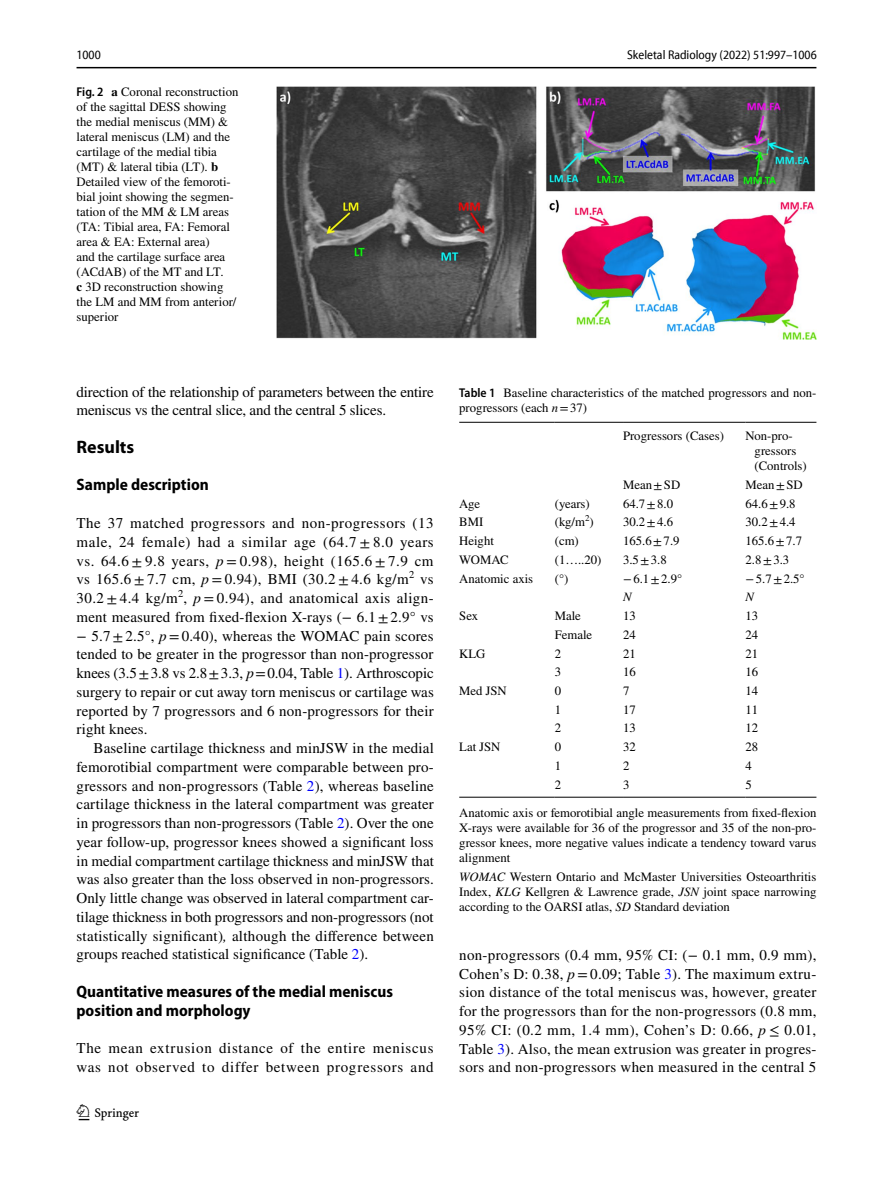
<style>
.page{position:relative;width:893px;height:1187px;background:#fff}
.page>*{position:absolute;margin:0;border:0;box-sizing:border-box;transform-origin:0 0}
.t1{font:22.5px "Springnew Regular 2";color:#000}
.t2{font:700 18px "Myriad Pro";color:#000}
.t3{font:700 semi-condensed 16.5px/18.8px "Myriad Pro";color:#000}
.t4{font:15px/18.8px "STIX";letter-spacing:.015em;color:#000;text-align:justify}
.t5{font:15px/18.8px "STIX";letter-spacing:-.01em;color:#000}
.t6{font:15px/18.8px "STIX";letter-spacing:.05em;color:#000}
.t7{font:12.75px/15px "STIX";color:#000}
.t8{font:semi-condensed 12.75px "Myriad Pro Unic";color:#000}
.t9{font:italic 12.75px "STIX";color:#000}
.s1{font-family:"Myriad Pro";font-weight:600;font-stretch:semi-condensed}
.s2{font-weight:700}
.s3{font-style:italic}
.s4{color:#00f}
</style>
<div class="page">
<hr style="left:77px;top:67px;width:739px;height:1px;background:#000">
<img style="left:276px;top:87px;width:540px;height:252px">
<hr style="left:459px;top:422px;width:96px;height:1px;background:#000">
<hr style="left:555px;top:422px;width:68px;height:1px;background:#000">
<hr style="left:623px;top:422px;width:122px;height:1px;background:#000">
<hr style="left:745px;top:422px;width:71px;height:1px;background:#000">
<hr style="left:459px;top:796px;width:96px;height:1px;background:#000">
<hr style="left:555px;top:796px;width:68px;height:1px;background:#000">
<hr style="left:623px;top:796px;width:122px;height:1px;background:#000">
<hr style="left:745px;top:796px;width:71px;height:1px;background:#000">
<p class="t8" style="left:76px;top:50px;width:26px">1000</p>
<p class="t8" style="left:627px;top:50px;width:191px">Skeletal Radiology (2022) 51:997–1006</p>
<p class="t7" style="left:77px;top:85px;width:163px"><span class="s1">Fig. 2</span> <span class="s2">a</span> Coronal reconstruction of the sagittal DESS showing the medial meniscus (MM) &amp; lateral meniscus (LM) and the cartilage of the medial tibia (MT) &amp; lateral tibia (LT). <span class="s2">b<br></span>Detailed view of the femoroti&shy;bial joint showing the segmen&shy;tation of the MM &amp; LM areas (TA: Tibial area, FA: Femoral area &amp; EA: External area)<br>and the cartilage surface area (ACdAB) of the MT and LT.<br><span class="s2">c</span> 3D reconstruction showing the LM and MM from anterior/ superior</p>
<p class="t5" style="left:77px;top:383px;width:359px">direction of the relationship of parameters between the entire meniscus vs the central slice, and the central 5 slices.</p>
<p class="t2" style="left:77px;top:435px;width:59px">Results</p>
<p class="t3" style="left:77px;top:475px;width:134px">Sample description</p>
<p class="t4" style="left:77px;top:514px;width:359px">The 37 matched progressors and non-progressors (13 male, 24 female) had a similar age (64.7 ± 8.0 years vs. 64.6 ± 9.8 years, <span class="s3">p</span> = 0.98), height (165.6 ± 7.9 cm vs 165.6 ± 7.7 cm, <span class="s3">p</span> = 0.94), BMI (30.2 ± 4.6 kg/m<sup>2</sup> vs 30.2 ± 4.4 kg/m<sup>2</sup>, <span class="s3">p</span> = 0.94), and anatomical axis align&shy;ment measured from fixed-flexion X-rays (− 6.1±2.9° vs − 5.7±2.5°, <span class="s3">p</span>=0.40), whereas the WOMAC pain scores tended to be greater in the progressor than non-progressor knees (3.5±3.8 vs 2.8±3.3, <span class="s3">p</span>=0.04, Table <span class="s4">1</span>). Arthroscopic surgery to repair or cut away torn meniscus or cartilage was reported by 7 progressors and 6 non-progressors for their right knees.</p>
<p class="t4" style="left:77px;top:739px;width:359px;text-indent:17px">Baseline cartilage thickness and minJSW in the medial femorotibial compartment were comparable between pro&shy;gressors and non-progressors (Table <span class="s4">2</span>), whereas baseline cartilage thickness in the lateral compartment was greater in progressors than non-progressors (Table <span class="s4">2</span>). Over the one year follow-up, progressor knees showed a significant loss in medial compartment cartilage thickness and minJSW that was also greater than the loss observed in non-progressors.<br>Only little change was observed in lateral compartment car&shy;tilage thickness in both progressors and non-progressors (not statistically significant)<span class="s3">,</span> although the difference between groups reached statistical significance (Table <span class="s4">2</span>).</p>
<p class="t3" style="left:77px;top:982px;width:318px">Quantitative measures of the medial meniscus position and morphology</p>
<p class="t6" style="left:77px;top:1039px;width:359px">The mean extrusion distance of the entire meniscus was not observed to differ between progressors and</p>
<h1 class="t1" style="left:79px;top:1104px;width:62px">1 3</h1>
<p class="t7" style="left:459px;top:386px;width:359px"><span class="s1">Table 1</span> Baseline characteristics of the matched progressors and non&shy;progressors (each <span class="s3">n</span>=37)</p>
<p class="t7" style="left:623px;top:429px;width:102px">Progressors (Cases)</p>
<p class="t7" style="left:754px;top:429px;width:54px;text-indent:-9px">Non-pro&shy;gressors (Controls)</p>
<p class="t7" style="left:623px;top:478px;width:59px">Mean±SD</p>
<p class="t7" style="left:745px;top:478px;width:59px">Mean±SD</p>
<p class="t7" style="left:459px;top:496px;width:22px">Age</p>
<p class="t7" style="left:555px;top:496px;width:37px">(years)</p>
<p class="t7" style="left:623px;top:496px;width:52px">64.7±8.0</p>
<p class="t7" style="left:745px;top:496px;width:52px">64.6±9.8</p>
<p class="t7" style="left:459px;top:515px;width:26px">BMI</p>
<p class="t7" style="left:555px;top:515px;width:41px">(kg/m<sup>2</sup>)</p>
<p class="t7" style="left:623px;top:515px;width:52px">30.2±4.6</p>
<p class="t7" style="left:745px;top:515px;width:52px">30.2±4.4</p>
<p class="t7" style="left:459px;top:534px;width:36px">Height</p>
<p class="t7" style="left:555px;top:534px;width:26px">(cm)</p>
<p class="t7" style="left:623px;top:534px;width:58px">165.6±7.9</p>
<p class="t7" style="left:745px;top:534px;width:58px">165.6±7.7</p>
<p class="t7" style="left:459px;top:553px;width:51px">WOMAC</p>
<p class="t7" style="left:555px;top:553px;width:48px">(1…..20)</p>
<p class="t7" style="left:623px;top:553px;width:45px">3.5±3.8</p>
<p class="t7" style="left:745px;top:553px;width:45px">2.8±3.3</p>
<p class="t7" style="left:459px;top:571px;width:75px">Anatomic axis</p>
<p class="t7" style="left:555px;top:571px;width:15px">(°)</p>
<p class="t7" style="left:623px;top:571px;width:61px">−6.1±2.9°</p>
<p class="t7" style="left:745px;top:571px;width:61px">−5.7±2.5°</p>
<p class="t9" style="left:623px;top:588px;width:10px">N</p>
<p class="t9" style="left:745px;top:588px;width:10px">N</p>
<p class="t7" style="left:459px;top:609px;width:20px">Sex</p>
<p class="t7" style="left:555px;top:609px;width:28px">Male</p>
<p class="t7" style="left:623px;top:609px;width:14px">13</p>
<p class="t7" style="left:745px;top:609px;width:14px">13</p>
<p class="t7" style="left:555px;top:628px;width:39px">Female</p>
<p class="t7" style="left:623px;top:628px;width:14px">24</p>
<p class="t7" style="left:745px;top:628px;width:14px">24</p>
<p class="t7" style="left:459px;top:646px;width:28px">KLG</p>
<p class="t7" style="left:555px;top:646px;width:8px">2</p>
<p class="t7" style="left:623px;top:646px;width:14px">21</p>
<p class="t7" style="left:745px;top:646px;width:14px">21</p>
<p class="t7" style="left:555px;top:665px;width:8px">3</p>
<p class="t7" style="left:623px;top:665px;width:14px">16</p>
<p class="t7" style="left:745px;top:665px;width:14px">16</p>
<p class="t7" style="left:459px;top:684px;width:49px">Med JSN</p>
<p class="t7" style="left:555px;top:684px;width:8px">0</p>
<p class="t7" style="left:623px;top:684px;width:8px">7</p>
<p class="t7" style="left:745px;top:684px;width:14px">14</p>
<p class="t7" style="left:555px;top:702px;width:8px">1</p>
<p class="t7" style="left:623px;top:702px;width:14px">17</p>
<p class="t7" style="left:745px;top:702px;width:14px">11</p>
<p class="t7" style="left:555px;top:721px;width:8px">2</p>
<p class="t7" style="left:623px;top:721px;width:14px">13</p>
<p class="t7" style="left:745px;top:721px;width:14px">12</p>
<p class="t7" style="left:459px;top:740px;width:43px">Lat JSN</p>
<p class="t7" style="left:555px;top:740px;width:8px">0</p>
<p class="t7" style="left:623px;top:740px;width:14px">32</p>
<p class="t7" style="left:745px;top:740px;width:14px">28</p>
<p class="t7" style="left:555px;top:759px;width:8px">1</p>
<p class="t7" style="left:623px;top:759px;width:8px">2</p>
<p class="t7" style="left:745px;top:759px;width:8px">4</p>
<p class="t7" style="left:555px;top:777px;width:8px">2</p>
<p class="t7" style="left:623px;top:777px;width:8px">3</p>
<p class="t7" style="left:745px;top:777px;width:8px">5</p>
<p class="t7" style="left:459px;top:805px;width:359px;text-align:justify">Anatomic axis or femorotibial angle measurements from fixed-flexion X-rays were available for 36 of the progressor and 35 of the non-pro&shy;gressor knees, more negative values indicate a tendency toward varus alignment</p>
<p class="t7" style="left:459px;top:870px;width:359px;text-align:justify"><span class="s3">WOMAC</span> Western Ontario and McMaster Universities Osteoarthritis Index, <span class="s3">KLG</span> Kellgren &amp; Lawrence grade, <span class="s3">JSN</span> joint space narrowing according to the OARSI atlas, <span class="s3">SD</span> Standard deviation</p>
<p class="t4" style="left:459px;top:946px;width:359px">non-progressors (0.4 mm, 95% CI: (− 0.1 mm, 0.9 mm), Cohen’s D: 0.38, <span class="s3">p</span>=0.09; Table <span class="s4">3</span>). The maximum extru&shy;sion distance of the total meniscus was, however, greater for the progressors than for the non-progressors (0.8 mm, 95% CI: (0.2 mm, 1.4 mm), Cohen’s D: 0.66, <span class="s3">p</span> ≤ 0.01, Table <span class="s4">3</span>). Also, the mean extrusion was greater in progres&shy;sors and non-progressors when measured in the central 5</p>
</div>
